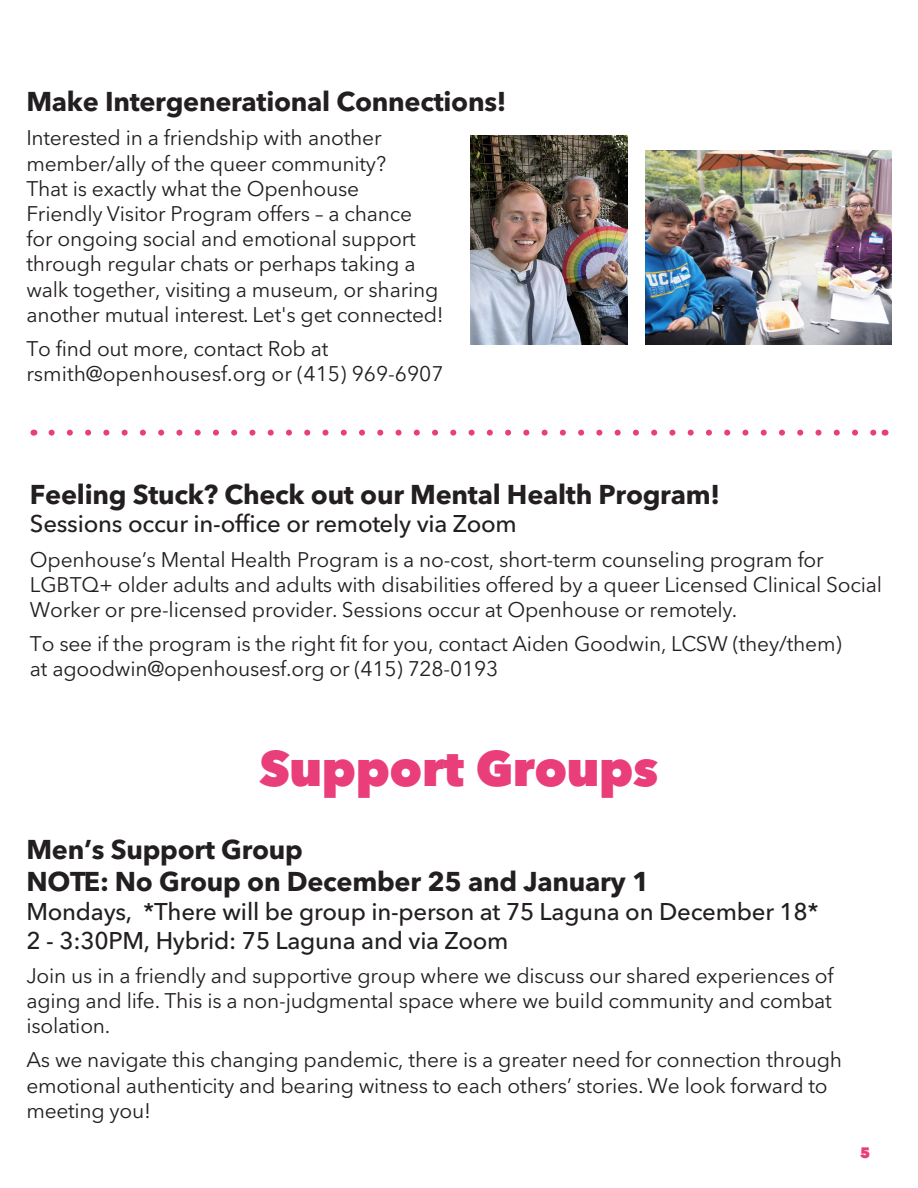
<style>
.page{position:relative;width:918px;height:1188px;background:#fff}
.page>*{position:absolute;margin:0;border:0;box-sizing:border-box;transform-origin:0 0}
.t1{font:800 49.5px "Avenir Next LT Pro";letter-spacing:-.01em;color:#e93e7a}
.t2{font:700 27px/32.4px "Avenir Next LT Pro";letter-spacing:-.01em;color:#231f20}
.t3{font:500 24px/28.8px "Avenir Next LT Pro";letter-spacing:-.01em;color:#231f20}
.t4{font:21px/25.2px "Avenir Next LT Pro";letter-spacing:-.01em;color:#231f20}
.t5{font:800 15px "Avenir Next LT Pro";color:#e73e7a}
</style>
<div class="page">
<svg style="left:52px;top:430px;width:824px;height:6px"></svg>
<img style="left:471px;top:136px;width:156px;height:209px">
<img style="left:645px;top:151px;width:247px;height:194px">
<p class="t2" style="left:26px;top:85px;width:482px">Make Intergenerational Connections!</p>
<p class="t4" style="left:26px;top:125px;width:419px">Interested in a friendship with another member/ally of the queer community?<br>That is exactly what the Openhouse<br>Friendly Visitor Program offers – a chance<br>for ongoing social and emotional support through regular chats or perhaps taking a walk together, visiting a museum, or sharing another mutual interest. Let's get connected!</p>
<p class="t4" style="left:26px;top:335px;width:419px">To find out more, contact Rob at rsmith@openhousesf.org or (415) 969-6907</p>
<p class="t2" style="left:30px;top:477px;width:692px">Feeling Stuck? Check out our Mental Health Program!</p>
<p class="t3" style="left:30px;top:509px;width:488px">Sessions occur in-office or remotely via Zoom</p>
<p class="t4" style="left:30px;top:546px;width:854px">Openhouse’s Mental Health Program is a no-cost, short-term counseling program for<br>LGBTQ+ older adults and adults with disabilities offered by a queer Licensed Clinical Social<br>Worker or pre-licensed provider. Sessions occur at Openhouse or remotely.</p>
<p class="t4" style="left:30px;top:630px;width:813px">To see if the program is the right fit for you, contact Aiden Goodwin, LCSW (they/them) at agoodwin@openhousesf.org or (415) 728-0193</p>
<h1 class="t1" style="left:260px;top:738px;width:400px">Support Groups</h1>
<p class="t2" style="left:26px;top:833px;width:625px">Men’s Support Group<br>NOTE: No Group on December 25 and January 1</p>
<p class="t3" style="left:26px;top:896px;width:794px">Mondays, *There will be group in-person at 75 Laguna on December 18*<br>2 - 3:30PM, Hybrid: 75 Laguna and via Zoom</p>
<p class="t4" style="left:26px;top:962px;width:809px;text-align:justify">Join us in a friendly and supportive group where we discuss our shared experiences of aging and life. This is a non-judgmental space where we build community and combat isolation.</p>
<p class="t4" style="left:26px;top:1047px;width:817px">As we navigate this changing pandemic, there is a greater need for connection through emotional authenticity and bearing witness to each others’ stories. We look forward to meeting you!</p>
<p class="t5" style="left:860px;top:1143px;width:12px">5</p>
</div>
